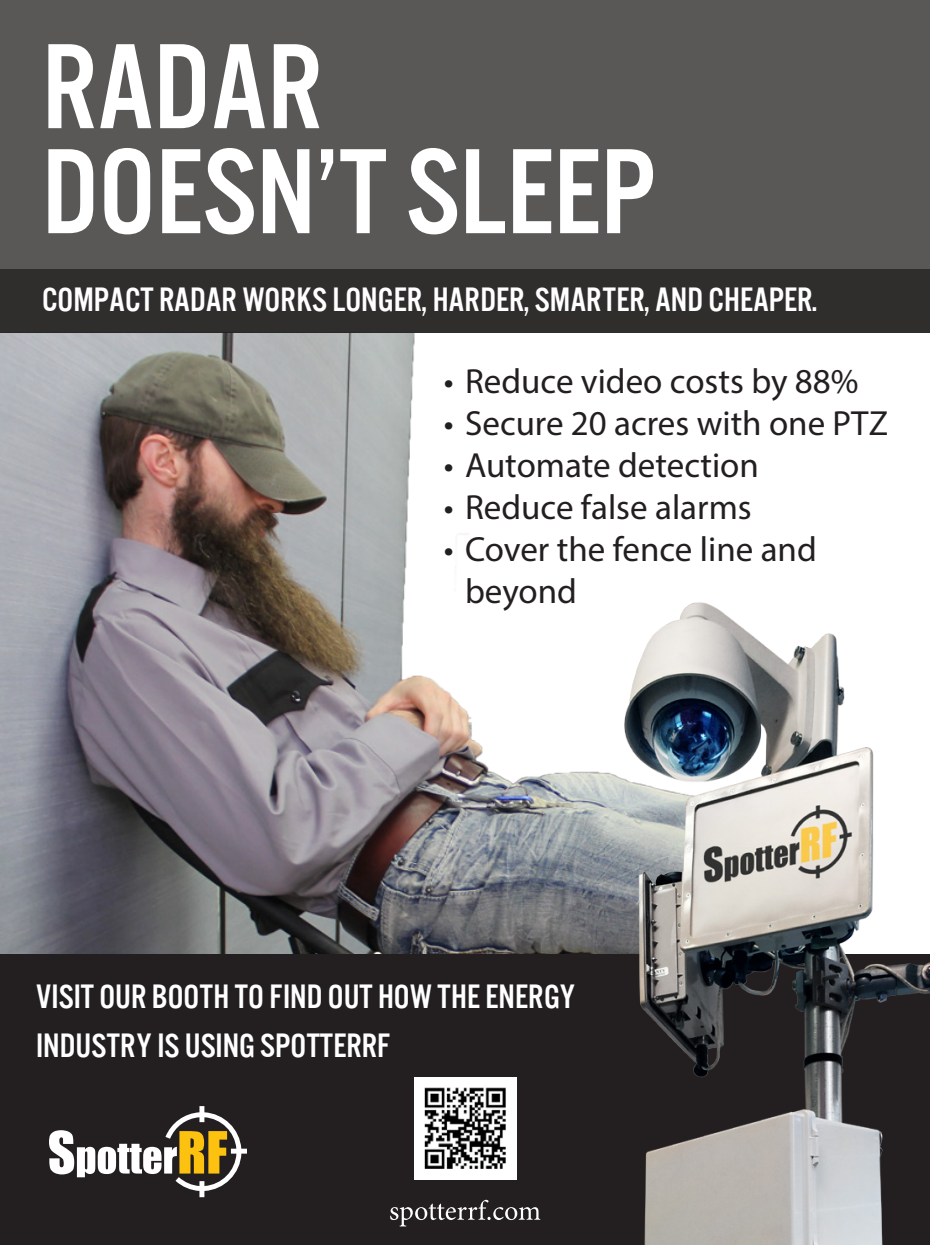
<style>
.page{position:relative;width:930px;height:1245px;background:#fff}
.page>*{position:absolute;margin:0;border:0;box-sizing:border-box;transform-origin:0 0}
.t1{font:126px/105px "U.S.101";color:#fff}
.t2{font:35px/42px "Myriad Pro";color:#231f20}
.t3{font:35px/49px "U.S.101";color:#fff}
</style>
<div class="page">
<img style="left:0;top:333px;width:613px;height:621px">
<div style="left:0;top:954px;width:930px;height:291px;background:#231f20"></div>
<div style="left:0;top:0;width:930px;height:333px;background:#5a5757"></div>
<div style="left:0;top:269px;width:930px;height:64px;background:#302d2d"></div>
<img style="left:414px;top:1077px;width:102px;height:102px">
<svg style="left:49px;top:1106px;width:198px;height:91px"></svg>
<svg style="left:390px;top:1200px;width:150px;height:26px"></svg>
<img style="left:613px;top:602px;width:317px;height:643px">
<p class="t1" style="left:42px;top:37px;width:615px">RADAR<br>DOESN’T SLEEP</p>
<p class="t3" style="left:42px;top:276px;width:777px">COMPACT RADAR WORKS LONGER, HARDER, SMARTER, AND CHEAPER.</p>
<p class="t2" style="left:444px;top:359px;width:416px">• Reduce video costs by 88%</p>
<p class="t2" style="left:444px;top:401px;width:445px">• Secure 20 acres with one PTZ</p>
<p class="t2" style="left:444px;top:443px;width:316px">• Automate detection</p>
<p class="t2" style="left:444px;top:485px;width:309px">• Reduce false alarms</p>
<p class="t2" style="left:465px;top:527px;width:353px;text-indent:-21px">• Cover the fence line and beyond</p>
<p class="t3" style="left:36px;top:972px;width:540px">VISIT OUR BOOTH TO FIND OUT HOW THE ENERGY<br>INDUSTRY IS USING SPOTTERRF</p>
</div>
